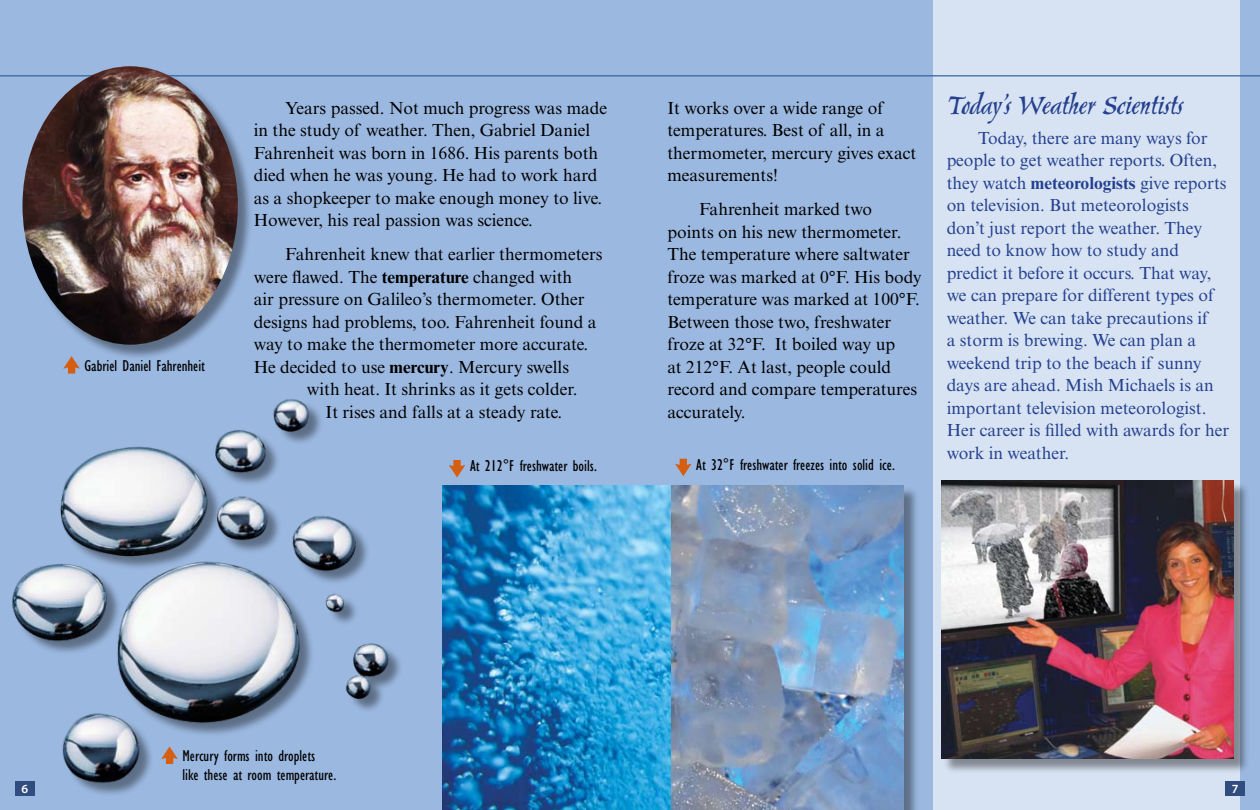
<style>
.page{position:relative;width:1260px;height:810px;background:#9bb8e0}
.page>*{position:absolute;margin:0;border:0;box-sizing:border-box;transform-origin:0 0}
.t1{font:31.25px "Pelican";letter-spacing:-.01em;color:#24408f}
.t2{font:17.5px/22.5px "Times New Roman MT Std";color:#000}
.t3{font:17.5px/22.5px "Times New Roman MT Std";color:#24408f}
.t4{font:condensed 16.25px/18.8px "Gill Sans Std";color:#000}
.s1{font-weight:700}
</style>
<div class="page">
<div style="left:934px;top:0;width:306px;height:810px;background:#d7e3f2"></div>
<div style="left:942px;top:481px;width:308px;height:294px;background:#000;opacity:.4"></div>
<img style="left:941px;top:480px;width:293px;height:278px">
<hr style="left:0;top:75px;width:1260px;height:1px;background:#35659b">
<img style="left:442px;top:485px;width:229px;height:325px">
<div style="left:672px;top:486px;width:249px;height:324px;background:#000;opacity:.4"></div>
<img style="left:671px;top:485px;width:233px;height:325px">
<svg style="left:449px;top:460px;width:16px;height:18px"></svg>
<svg style="left:675px;top:459px;width:17px;height:17px"></svg>
<svg style="left:63px;top:362px;width:17px;height:12px"></svg>
<img style="left:12px;top:399px;width:377px;height:388px">
<div style="left:23px;top:67px;width:232px;height:295px;background:#000;opacity:.4"></div>
<img style="left:22px;top:66px;width:216px;height:279px;border-radius:50%">
<div style="left:15px;top:782px;width:20px;height:14px;background:#314d7f"></div>
<div style="left:1225px;top:782px;width:20px;height:14px;background:#314d7f"></div>
<p class="t4" style="left:85px;top:357px;width:122px">Gabriel Daniel Fahrenheit</p>
<p class="t2" style="left:254px;top:97px;width:355px;text-indent:31px">Years passed. Not much progress was made in the study of weather. Then, Gabriel Daniel Fahrenheit was born in 1686. His parents both died when he was young. He had to work hard as a shopkeeper to make enough money to live.<br>However, his real passion was science.</p>
<p class="t2" style="left:254px;top:243px;width:350px;text-indent:31px">Fahrenheit knew that earlier thermometers were flawed. The <span class="s1">temperature</span> changed with<br>air pressure on Galileo’s thermometer. Other designs had problems, too. Fahrenheit found a way to make the thermometer more accurate.<br>He decided to use <span class="s1">mercury</span>. Mercury swells</p>
<p class="t2" style="left:307px;top:378px;width:272px;text-align:center">with heat. It shrinks as it gets colder.<br>It rises and falls at a steady rate.</p>
<p class="t2" style="left:668px;top:97px;width:250px">It works over a wide range of temperatures. Best of all, in a thermometer, mercury gives exact measurements!</p>
<p class="t2" style="left:668px;top:198px;width:256px;text-indent:32px">Fahrenheit marked two points on his new thermometer.<br>The temperature where saltwater froze was marked at 0°F. His body temperature was marked at 100°F.<br>Between those two, freshwater froze at 32°F. It boiled way up<br>at 212°F. At last, people could record and compare temperatures accurately.</p>
<p class="t4" style="left:470px;top:457px;width:129px">At 212°F freshwater boils.</p>
<p class="t4" style="left:696px;top:456px;width:200px">At 32°F freshwater freezes into solid ice.</p>
<h1 class="t1" style="left:947px;top:90px;width:238px">Today’s Weather Scientists</h1>
<p class="t3" style="left:947px;top:127px;width:284px;text-indent:32px">Today, there are many ways for people to get weather reports. Often, they watch <span class="s1">meteorologists</span> give reports on television. But meteorologists don’t just report the weather. They need to know how to study and predict it before it occurs. That way, we can prepare for different types of weather. We can take precautions if<br>a storm is brewing. We can plan a weekend trip to the beach if sunny days are ahead. Mish Michaels is an important television meteorologist.<br>Her career is filled with awards for her work in weather.</p>
<p class="t4" style="left:182px;top:747px;width:155px">Mercury forms into droplets<br>like these at room temperature.</p>
</div>
